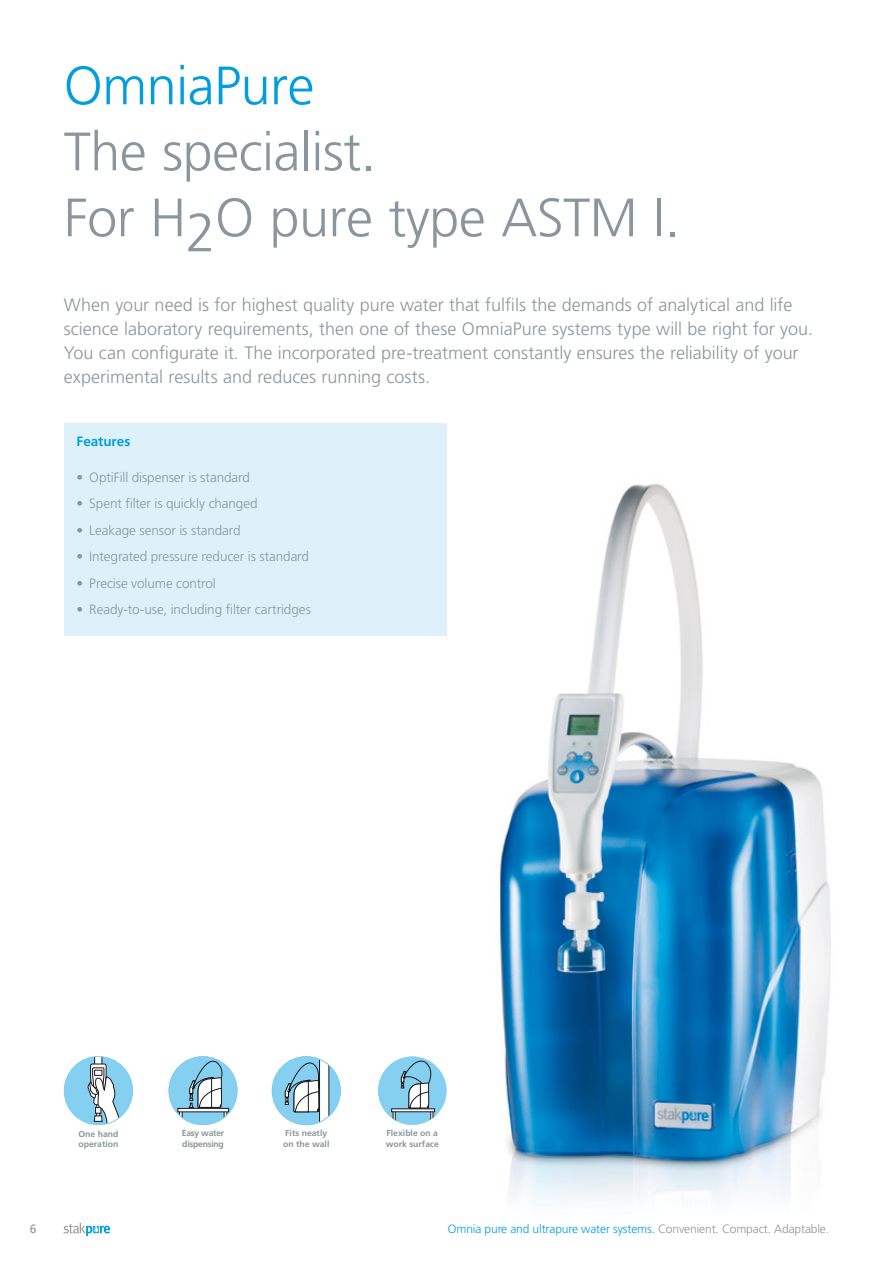
<style>
.page{position:relative;width:893px;height:1263px;background:#fff}
.page>*{position:absolute;margin:0;border:0;box-sizing:border-box;transform-origin:0 0}
.t1{font:300 54px/66px "Frutiger LT Pro";letter-spacing:-.01em;color:#8a969d}
.t2{font:300 54px "Frutiger LT Pro";letter-spacing:-.01em;color:#009ee0}
.t3{font:300 18px/24px "Frutiger LT Pro";color:#8a969d}
.t4{font:300 13.5px "Frutiger LT Pro";letter-spacing:-.01em;color:#8a969d}
.t5{font:700 13.5px "Frutiger LT Pro";color:#009ee0}
.t6{font:300 12px "Frutiger LT Pro";letter-spacing:-.01em;color:#009ee0}
.t7{font:12px "Frutiger LT Pro";color:#8a969d}
.t8{font:700 8.7px/10.4px "Frutiger LT Pro";color:#8a969d}
.t9{font:700 8.7px/10.4px "Frutiger LT Pro";letter-spacing:-.03em;color:#8a969d}
.s1{color:#8a969d}
</style>
<div class="page">
<svg style="left:63px;top:1223px;width:47px;height:13px"></svg>
<img style="left:439px;top:453px;width:392px;height:749px">
<div style="left:64px;top:1056px;width:69px;height:69px;background:#85d0f0;border-radius:34px"></div>
<svg style="left:87px;top:1056px;width:38px;height:69px"></svg>
<div style="left:64px;top:1056px;width:69px;height:69px;border:1px solid #85d0f0;border-radius:50%"></div>
<div style="left:169px;top:1056px;width:68px;height:69px;background:#85d0f0;border-radius:34px"></div>
<svg style="left:179px;top:1112px;width:3px;height:6px"></svg>
<svg style="left:188px;top:1056px;width:39px;height:69px"></svg>
<div style="left:178px;top:1108px;width:51px;height:4px;border:1px solid #1a171c"></div>
<div style="left:168px;top:1056px;width:69px;height:69px;border:1px solid #85d0f0;border-radius:50%"></div>
<svg style="left:272px;top:1056px;width:68px;height:69px"></svg>
<div style="left:272px;top:1056px;width:69px;height:69px;border:1px solid #85d0f0;border-radius:50%"></div>
<div style="left:378px;top:1056px;width:68px;height:69px;background:#85d0f0;border-radius:33px"></div>
<svg style="left:393px;top:1056px;width:42px;height:69px"></svg>
<div style="left:64px;top:423px;width:382px;height:213px;background:#def1fb"></div>
<h1 class="t2" style="left:64px;top:54px;width:252px">OmniaPure</h1>
<h1 class="t1" style="left:64px;top:119px;width:617px">The specialist.<br>For H2O pure type ASTM I.</h1>
<p class="t3" style="left:64px;top:293px;width:751px">When your need is for highest quality pure water that fulfils the demands of analytical and life science laboratory requirements, then one of these OmniaPure systems type will be right for you.<br>You can configurate it. The incorporated pre-treatment constantly ensures the reliability of your experimental results and reduces running costs.</p>
<p class="t5" style="left:77px;top:433px;width:55px">Features</p>
<p class="t4" style="left:77px;top:469px;width:175px">• OptiFill dispenser is standard</p>
<p class="t4" style="left:77px;top:496px;width:183px">• Spent filter is quickly changed</p>
<p class="t4" style="left:77px;top:522px;width:166px">• Leakage sensor is standard</p>
<p class="t4" style="left:77px;top:549px;width:234px">• Integrated pressure reducer is standard</p>
<p class="t4" style="left:77px;top:575px;width:141px">• Precise volume control</p>
<p class="t4" style="left:77px;top:602px;width:236px">• Ready-to-use, including filter cartridges</p>
<p class="t7" style="left:30px;top:1222px;width:8px">6</p>
<p class="t8" style="left:79px;top:1129px;width:42px">One hand operation</p>
<p class="t9" style="left:182px;top:1128px;width:44px">Easy water dispensing</p>
<p class="t8" style="left:283px;top:1128px;width:48px">Fits neatly on the wall</p>
<p class="t8" style="left:386px;top:1128px;width:55px">Flexible on a work surface</p>
<p class="t6" style="left:448px;top:1222px;width:383px">Omnia pure and ultrapure water systems. <span class="s1">Convenient. Compact. Adaptable.</span></p>
</div>
